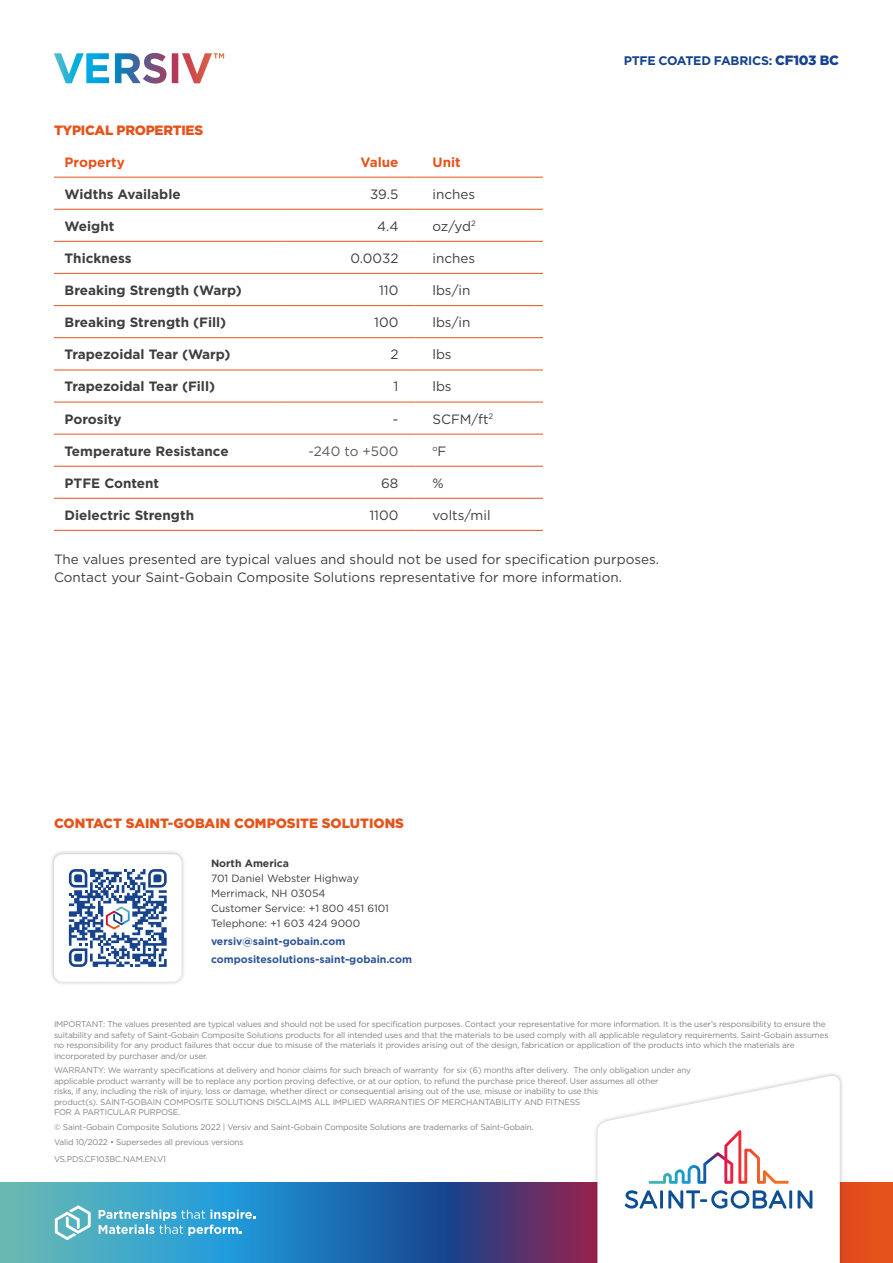
<style>
.page{position:relative;width:893px;height:1263px;background:#fff}
.page>*{position:absolute;margin:0;border:0;box-sizing:border-box;transform-origin:0 0}
.BulletList{font:13.5px "Gotham";color:#3e3e3f}
.BulletList-2{font:700 13.5px "Gotham";color:#3e3e3f}
.t1{font:900 13.5px "Gotham";color:#e5531a}
.t2{font:700 13.5px "Gotham";color:#e5531a}
.t3{font:900 13.5px "Gotham";letter-spacing:-.02em;color:#e5531a}
.BulletList-3{font:13.5px "Gotham";color:#57585a}
.Headline{font:700 12.45px "Gotham";letter-spacing:-.025em;color:#17428c}
.t4{font:10.5px "Gotham";color:#3e3e3f}
.t5{font:700 10.5px "Gotham";color:#2e5597}
.t6{font:700 10.5px "Gotham";color:#3e3e3f}
.Legal_Headline{font:8.25px/10.5px "Gotham";letter-spacing:-.02em;color:#808285}
.BulletList-4{font:7.8px "Gotham";color:#3e3e3f}
.s1{font-weight:900;font-size:13.5px}
.s2{font-size:13.5px}
</style>
<div class="page">
<svg style="left:0;top:1183px;width:893px;height:80px;background:#496e98"></svg>
<div style="left:593px;top:1071px;width:251px;height:192px;background:#231f20;opacity:.3"></div>
<svg style="left:597px;top:1074px;width:243px;height:189px"></svg>
<svg style="left:625px;top:1190px;width:32px;height:18px"></svg>
<hr style="left:660px;top:1190px;width:3px;height:18px;background:#0e4e94">
<svg style="left:668px;top:1190px;width:118px;height:18px"></svg>
<hr style="left:789px;top:1190px;width:3px;height:18px;background:#0e4e94">
<svg style="left:798px;top:1190px;width:14px;height:18px"></svg>
<svg style="left:648px;top:1130px;width:141px;height:54px"></svg>
<svg style="left:55px;top:1205px;width:36px;height:35px"></svg>
<svg style="left:99px;top:1209px;width:156px;height:27px;background:#64b8dc"></svg>
<svg style="left:54px;top:53px;width:170px;height:31px"></svg>
<hr style="left:54px;top:177px;width:234px;height:1px;background:#e5531a">
<hr style="left:288px;top:177px;width:127px;height:1px;background:#e5531a">
<hr style="left:415px;top:177px;width:128px;height:1px;background:#e5531a">
<hr style="left:54px;top:273px;width:234px;height:1px;background:#e5531a">
<hr style="left:288px;top:273px;width:127px;height:1px;background:#e5531a">
<hr style="left:415px;top:273px;width:128px;height:1px;background:#e5531a">
<hr style="left:54px;top:305px;width:234px;height:1px;background:#e5531a">
<hr style="left:288px;top:305px;width:127px;height:1px;background:#e5531a">
<hr style="left:415px;top:305px;width:128px;height:1px;background:#e5531a">
<hr style="left:54px;top:337px;width:234px;height:1px;background:#e5531a">
<hr style="left:288px;top:337px;width:127px;height:1px;background:#e5531a">
<hr style="left:415px;top:337px;width:128px;height:1px;background:#e5531a">
<hr style="left:54px;top:370px;width:234px;height:1px;background:#e5531a">
<hr style="left:288px;top:370px;width:127px;height:1px;background:#e5531a">
<hr style="left:415px;top:370px;width:128px;height:1px;background:#e5531a">
<hr style="left:54px;top:402px;width:234px;height:1px;background:#e5531a">
<hr style="left:54px;top:434px;width:234px;height:1px;background:#e5531a">
<hr style="left:54px;top:466px;width:234px;height:1px;background:#e5531a">
<hr style="left:54px;top:498px;width:234px;height:1px;background:#e5531a">
<hr style="left:54px;top:530px;width:234px;height:1px;background:#e5531a">
<hr style="left:288px;top:402px;width:127px;height:1px;background:#e5531a">
<hr style="left:415px;top:402px;width:128px;height:1px;background:#e5531a">
<hr style="left:288px;top:434px;width:127px;height:1px;background:#e5531a">
<hr style="left:415px;top:434px;width:128px;height:1px;background:#e5531a">
<hr style="left:288px;top:466px;width:127px;height:1px;background:#e5531a">
<hr style="left:415px;top:466px;width:128px;height:1px;background:#e5531a">
<hr style="left:288px;top:498px;width:127px;height:1px;background:#e5531a">
<hr style="left:415px;top:498px;width:128px;height:1px;background:#e5531a">
<hr style="left:288px;top:530px;width:127px;height:1px;background:#e5531a">
<hr style="left:415px;top:530px;width:128px;height:1px;background:#e5531a">
<hr style="left:54px;top:209px;width:234px;height:1px;background:#e5531a">
<hr style="left:288px;top:209px;width:127px;height:1px;background:#e5531a">
<hr style="left:415px;top:209px;width:128px;height:1px;background:#e5531a">
<hr style="left:54px;top:241px;width:234px;height:1px;background:#e5531a">
<hr style="left:288px;top:241px;width:127px;height:1px;background:#e5531a">
<hr style="left:415px;top:241px;width:128px;height:1px;background:#e5531a">
<div style="left:49px;top:849px;width:137px;height:137px;background:#231f20;opacity:.3"></div>
<div style="left:54px;top:854px;width:128px;height:128px;background:#fff;border-radius:9px"></div>
<svg style="left:69px;top:869px;width:98px;height:98px"></svg>
<img style="left:113px;top:906px;width:17px;height:19px">
<img style="left:106px;top:911px;width:16px;height:18px">
<p class="t3" style="left:54px;top:120px;width:151px">TYPICAL PROPERTIES</p>
<p class="Headline" style="left:624px;top:52px;width:217px">PTFE COATED FABRICS: <span class="s1">CF103 BC</span></p>
<p class="t2" style="left:65px;top:153px;width:62px">Property</p>
<p class="t2" style="left:360px;top:153px;width:39px">Value</p>
<p class="t2" style="left:432px;top:153px;width:30px">Unit</p>
<p class="BulletList-2" style="left:65px;top:185px;width:118px">Widths Available</p>
<p class="BulletList" style="left:370px;top:185px;width:30px">39.5</p>
<p class="BulletList" style="left:432px;top:185px;width:44px">inches</p>
<p class="BulletList-2" style="left:65px;top:217px;width:51px">Weight</p>
<p class="BulletList" style="left:377px;top:217px;width:23px">4.4</p>
<p class="BulletList" style="left:432px;top:217px;width:45px">oz/yd<sup>2</sup></p>
<p class="BulletList-2" style="left:65px;top:249px;width:68px">Thickness</p>
<p class="BulletList" style="left:350px;top:249px;width:49px">0.0032</p>
<p class="BulletList" style="left:432px;top:249px;width:44px">inches</p>
<p class="BulletList-2" style="left:65px;top:281px;width:179px">Breaking Strength (Warp)</p>
<p class="BulletList" style="left:379px;top:281px;width:21px">110</p>
<p class="BulletList" style="left:432px;top:281px;width:39px">lbs/in</p>
<p class="BulletList-2" style="left:65px;top:313px;width:163px">Breaking Strength (Fill)</p>
<p class="BulletList" style="left:374px;top:314px;width:26px">100</p>
<p class="BulletList" style="left:432px;top:314px;width:39px">lbs/in</p>
<p class="BulletList-2" style="left:65px;top:345px;width:167px">Trapezoidal Tear (Warp)</p>
<p class="BulletList" style="left:390px;top:346px;width:10px">2</p>
<p class="BulletList" style="left:432px;top:346px;width:21px">lbs</p>
<p class="BulletList-2" style="left:65px;top:378px;width:152px">Trapezoidal Tear (Fill)</p>
<p class="BulletList" style="left:394px;top:378px;width:6px">1</p>
<p class="BulletList" style="left:432px;top:378px;width:21px">lbs</p>
<p class="BulletList-2" style="left:65px;top:410px;width:58px">Porosity</p>
<p class="BulletList" style="left:393px;top:410px;width:7px">-</p>
<p class="BulletList" style="left:432px;top:410px;width:62px">SCFM/ft<sup>2</sup></p>
<p class="BulletList-2" style="left:65px;top:442px;width:166px">Temperature Resistance</p>
<p class="BulletList-3" style="left:308px;top:442px;width:92px">-240 to +500</p>
<p class="BulletList-4" style="left:432px;top:443px;width:15px">o<span class="s2">F</span></p>
<p class="BulletList-2" style="left:65px;top:474px;width:96px">PTFE Content</p>
<p class="BulletList" style="left:381px;top:474px;width:19px">68</p>
<p class="BulletList" style="left:432px;top:474px;width:13px">%</p>
<p class="BulletList-2" style="left:65px;top:506px;width:131px">Dielectric Strength</p>
<p class="BulletList" style="left:369px;top:506px;width:30px">1100</p>
<p class="BulletList" style="left:432px;top:506px;width:60px">volts/mil</p>
<p class="BulletList" style="left:54px;top:550px;width:607px">The values presented are typical values and should not be used for specification purposes.</p>
<p class="BulletList" style="left:54px;top:568px;width:570px">Contact your Saint-Gobain Composite Solutions representative for more information.</p>
<p class="t1" style="left:54px;top:814px;width:352px">CONTACT SAINT-GOBAIN COMPOSITE SOLUTIONS</p>
<p class="t6" style="left:211px;top:856px;width:80px">North America</p>
<p class="t4" style="left:211px;top:871px;width:149px">701 Daniel Webster Highway</p>
<p class="t4" style="left:211px;top:886px;width:116px">Merrimack, NH 03054</p>
<p class="t4" style="left:211px;top:901px;width:180px">Customer Service: +1 800 451 6101</p>
<p class="t4" style="left:211px;top:916px;width:151px">Telephone: +1 603 424 9000</p>
<p class="t5" style="left:211px;top:934px;width:136px">versiv@saint-gobain.com</p>
<p class="t5" style="left:211px;top:952px;width:202px">compositesolutions-saint-gobain.com</p>
<p class="Legal_Headline" style="left:54px;top:1019px;width:776px">IMPORTANT: The values presented are typical values and should not be used for specification purposes. Contact your representative for more information. It is the user’s responsibility to ensure the suitability and safety of Saint-Gobain Composite Solutions products for all intended uses and that the materials to be used comply with all applicable regulatory requirements. Saint-Gobain assumes no responsibility for any product failures that occur due to misuse of the materials it provides arising out of the design, fabrication or application of the products into which the materials are incorporated by purchaser and/or user.</p>
<p class="Legal_Headline" style="left:54px;top:1065px;width:639px">WARRANTY: We warranty specifications at delivery and honor claims for such breach of warranty for six (6) months after delivery. The only obligation under any applicable product warranty will be to replace any portion proving defective, or at our option, to refund the purchase price thereof. User assumes all other<br>risks, if any, including the risk of injury, loss or damage, whether direct or consequential arising out of the use, misuse or inability to use this<br>product(s). SAINT-GOBAIN COMPOSITE SOLUTIONS DISCLAIMS ALL IMPLIED WARRANTIES OF MERCHANTABILITY AND FITNESS<br>FOR A PARTICULAR PURPOSE.</p>
<p class="Legal_Headline" style="left:54px;top:1120px;width:481px;line-height:14.7px">© Saint-Gobain Composite Solutions 2022 | Versiv and Saint-Gobain Composite Solutions are trademarks of Saint-Gobain.<br>Valid 10/2022 • Supersedes all previous versions</p>
<p class="Legal_Headline" style="left:54px;top:1153px;width:114px">VS.PDS.CF103BC.NAM.EN.V1</p>
</div>
